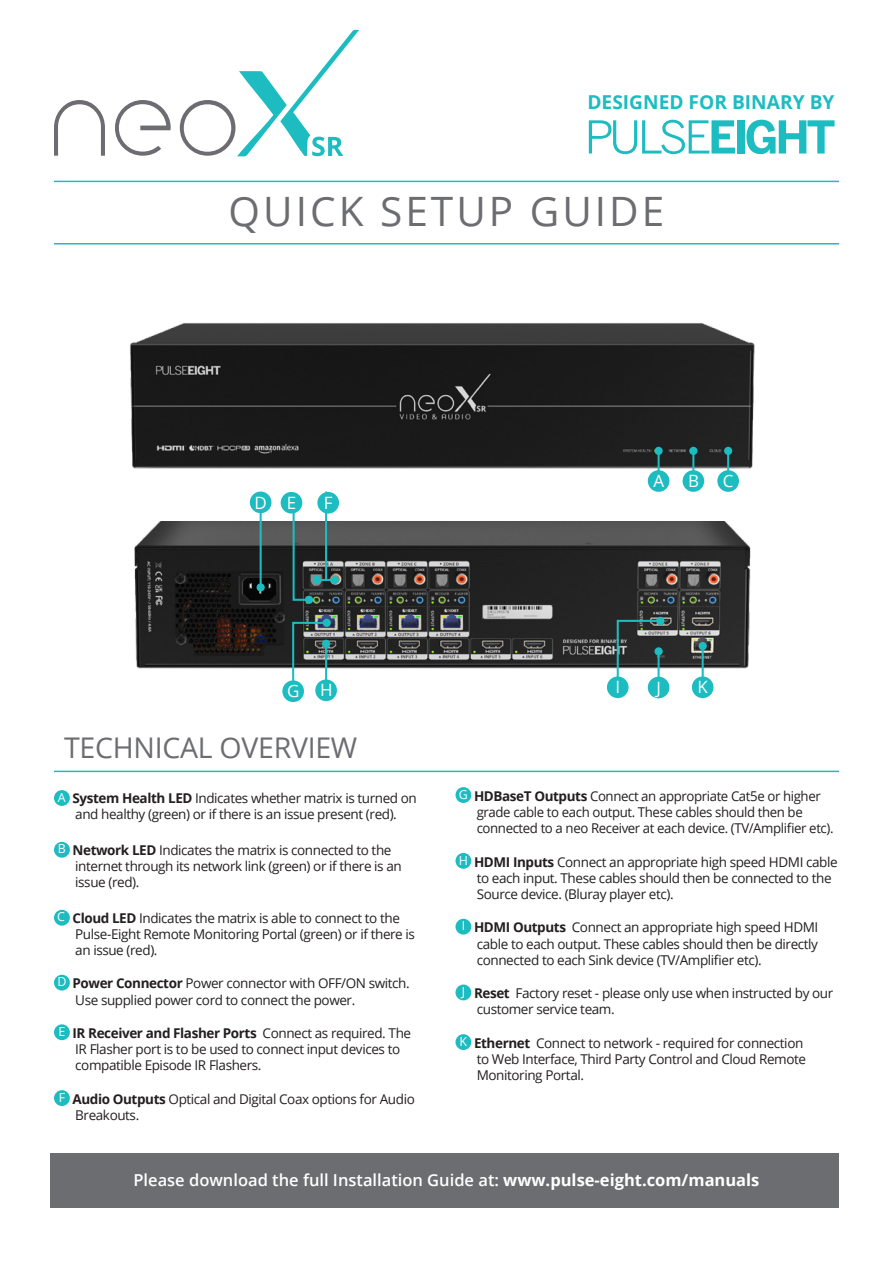
<style>
.page{position:relative;width:893px;height:1263px;background:#fff}
.page>*{position:absolute;margin:0;border:0;box-sizing:border-box;transform-origin:0 0}
.t1{font:40.5px "Open Sans";letter-spacing:.075em;color:#6c6d70}
.t2{font:28.5px "Open Sans";letter-spacing:-.01em;color:#6c6d70}
.t3{font:700 19.2px "Open Sans";color:#1cbcc1}
.t4{font:16.95px "Open Sans";color:#fff}
.t5{font:600 16.5px "Open Sans";color:#fff}
.t6{font:13.5px/16.2px "Open Sans";letter-spacing:-.03em;color:#231f20}
.t7{font:12.45px "Open Sans";color:#fff}
.s1{font-weight:700}
</style>
<div class="page">
<img style="left:130px;top:323px;width:625px;height:155px">
<img style="left:134px;top:521px;width:617px;height:154px">
<hr style="left:54px;top:771px;width:785px;height:1px;background:#1cbcc1">
<hr style="left:54px;top:243px;width:785px;height:1px;background:#1cbcc1">
<hr style="left:54px;top:181px;width:785px;height:1px;background:#1cbcc1">
<div style="left:54px;top:790px;width:16px;height:16px;background:#1cbcc1;border-radius:50%"></div>
<div style="left:54px;top:842px;width:16px;height:16px;background:#1cbcc1;border-radius:50%"></div>
<div style="left:54px;top:910px;width:16px;height:16px;background:#1cbcc1;border-radius:50%"></div>
<div style="left:54px;top:975px;width:16px;height:15px;background:#1cbcc1;border-radius:50%"></div>
<div style="left:54px;top:1024px;width:16px;height:16px;background:#1cbcc1;border-radius:50%"></div>
<div style="left:54px;top:1090px;width:16px;height:16px;background:#1cbcc1;border-radius:50%"></div>
<div style="left:455px;top:787px;width:16px;height:16px;background:#1cbcc1;border-radius:50%"></div>
<div style="left:455px;top:853px;width:16px;height:16px;background:#1cbcc1;border-radius:50%"></div>
<div style="left:455px;top:919px;width:16px;height:15px;background:#1cbcc1;border-radius:50%"></div>
<div style="left:455px;top:984px;width:16px;height:16px;background:#1cbcc1;border-radius:50%"></div>
<div style="left:455px;top:1034px;width:16px;height:16px;background:#1cbcc1;border-radius:50%"></div>
<hr style="left:692px;top:451px;width:2px;height:31px;background:#1cbcc1">
<div style="left:689px;top:447px;width:8px;height:8px;background:#1cbcc1;border-radius:50%"></div>
<div style="left:683px;top:470px;width:21px;height:22px;background:#1cbcc1;border-radius:50%"></div>
<hr style="left:727px;top:451px;width:2px;height:31px;background:#1cbcc1">
<div style="left:724px;top:447px;width:8px;height:8px;background:#1cbcc1;border-radius:50%"></div>
<div style="left:717px;top:470px;width:22px;height:22px;background:#1cbcc1;border-radius:50%"></div>
<hr style="left:658px;top:451px;width:2px;height:31px;background:#1cbcc1">
<div style="left:654px;top:447px;width:9px;height:8px;background:#1cbcc1;border-radius:50%"></div>
<div style="left:648px;top:470px;width:21px;height:22px;background:#1cbcc1;border-radius:50%"></div>
<div style="left:331px;top:576px;width:8px;height:8px;background:#1cbcc1;border-radius:50%"></div>
<svg style="left:317px;top:491px;width:20px;height:91px"></svg>
<div style="left:313px;top:576px;width:8px;height:8px;background:#1cbcc1;border-radius:50%"></div>
<hr style="left:260px;top:508px;width:2px;height:79px;background:#1cbcc1">
<div style="left:257px;top:583px;width:8px;height:8px;background:#1cbcc1;border-radius:50%"></div>
<svg style="left:291px;top:621px;width:38px;height:73px"></svg>
<div style="left:323px;top:619px;width:8px;height:8px;background:#1cbcc1;border-radius:50%"></div>
<svg style="left:616px;top:619px;width:46px;height:80px"></svg>
<div style="left:656px;top:617px;width:8px;height:8px;background:#1cbcc1;border-radius:50%"></div>
<div style="left:281px;top:492px;width:21px;height:21px;background:#1cbcc1;border-radius:50%"></div>
<div style="left:250px;top:491px;width:21px;height:22px;background:#1cbcc1;border-radius:50%"></div>
<div style="left:315px;top:679px;width:22px;height:22px;background:#1cbcc1;border-radius:50%"></div>
<div style="left:282px;top:680px;width:22px;height:22px;background:#1cbcc1;border-radius:50%"></div>
<div style="left:648px;top:677px;width:21px;height:21px;background:#1cbcc1;border-radius:50%"></div>
<div style="left:607px;top:676px;width:22px;height:22px;background:#1cbcc1;border-radius:50%"></div>
<svg style="left:292px;top:507px;width:19px;height:95px;background:#4b6162"></svg>
<div style="left:305px;top:596px;width:8px;height:8px;background:#1cbcc1;border-radius:50%"></div>
<div style="left:317px;top:492px;width:22px;height:22px;background:#1cbcc1;border-radius:50%"></div>
<hr style="left:702px;top:646px;width:2px;height:43px;background:#1cbcc1">
<div style="left:699px;top:642px;width:8px;height:8px;background:#1cbcc1;border-radius:50%"></div>
<div style="left:692px;top:676px;width:21px;height:22px;background:#1cbcc1;border-radius:50%"></div>
<svg style="left:589px;top:120px;width:146px;height:34px"></svg>
<div style="left:737px;top:120px;width:7px;height:34px;background:#1cbcc1"></div>
<svg style="left:746px;top:120px;width:88px;height:34px"></svg>
<div style="left:51px;top:1153px;width:788px;height:54px;background:#6c6d70"></div>
<svg style="left:115px;top:100px;width:56px;height:56px"></svg>
<svg style="left:54px;top:100px;width:51px;height:56px"></svg>
<svg style="left:180px;top:30px;width:179px;height:126px"></svg>
<p class="t3" style="left:587px;top:89px;width:249px">DESIGNED FOR BINARY BY</p>
<p class="t1" style="left:229px;top:184px;width:437px">QUICK SETUP GUIDE</p>
<p class="t4" style="left:255px;top:491px;width:14px">D</p>
<p class="t4" style="left:287px;top:491px;width:11px">E</p>
<p class="t4" style="left:324px;top:491px;width:10px">F</p>
<p class="t4" style="left:653px;top:469px;width:12px">A</p>
<p class="t4" style="left:688px;top:469px;width:13px">B</p>
<p class="t4" style="left:723px;top:469px;width:12px">C</p>
<p class="t4" style="left:287px;top:680px;width:14px">G</p>
<p class="t4" style="left:320px;top:679px;width:14px">H</p>
<p class="t4" style="left:615px;top:676px;width:6px">I</p>
<p class="t4" style="left:656px;top:676px;width:6px">J</p>
<p class="t4" style="left:698px;top:676px;width:12px">K</p>
<p class="t2" style="left:64px;top:728px;width:295px">TECHNICAL OVERVIEW</p>
<p class="t7" style="left:58px;top:789px;width:9px">A</p>
<p class="t6" style="left:73px;top:789px;width:346px"><span class="s1">System Health LED</span> Indicates whether matrix is turned on and healthy (green) or if there is an issue present (red).</p>
<p class="t7" style="left:58px;top:840px;width:10px">B</p>
<p class="t6" style="left:73px;top:841px;width:331px"><span class="s1">Network LED</span> Indicates the matrix is connected to the internet through its network link (green) or if there is an issue (red).</p>
<p class="t7" style="left:57px;top:908px;width:9px">C</p>
<p class="t6" style="left:73px;top:909px;width:344px"><span class="s1">Cloud LED</span> Indicates the matrix is able to connect to the<br>Pulse-Eight Remote Monitoring Portal (green) or if there is an issue (red).</p>
<p class="t7" style="left:57px;top:973px;width:11px">D</p>
<p class="t6" style="left:73px;top:975px;width:339px"><span class="s1">Power Connector</span> Power connector with OFF/ON switch.<br>Use supplied power cord to connect the power.</p>
<p class="t7" style="left:58px;top:1023px;width:8px">E</p>
<p class="t6" style="left:73px;top:1025px;width:340px"><span class="s1">IR Receiver and Flasher Ports</span> Connect as required. The<br>IR Flasher port is to be used to connect input devices to compatible Episode IR Flashers.</p>
<p class="t7" style="left:59px;top:1089px;width:8px">F</p>
<p class="t6" style="left:73px;top:1090px;width:344px"><span class="s1">Audio Outputs</span> Optical and Digital Coax options for Audio<br>Breakouts.</p>
<p class="t7" style="left:459px;top:786px;width:11px">G</p>
<p class="t6" style="left:474px;top:787px;width:361px"><span class="s1">HDBaseT Outputs</span> Connect an appropriate Cat5e or higher grade cable to each output. These cables should then be connected to a neo Receiver at each device. (TV/Amplifier etc).</p>
<p class="t7" style="left:459px;top:851px;width:11px">H</p>
<p class="t6" style="left:474px;top:853px;width:365px"><span class="s1">HDMI Inputs</span> Connect an appropriate high speed HDMI cable to each input. These cables should then be connected to the<br>Source device. (Bluray player etc).</p>
<p class="t7" style="left:462px;top:917px;width:5px">I</p>
<p class="t6" style="left:474px;top:919px;width:346px;text-align:justify"><span class="s1">HDMI Outputs</span> Connect an appropriate high speed HDMI cable to each output. These cables should then be directly connected to each Sink device (TV/Amplifier etc).</p>
<p class="t7" style="left:462px;top:983px;width:5px">J</p>
<p class="t6" style="left:474px;top:985px;width:361px"><span class="s1">Reset</span> Factory reset - please only use when instructed by our customer service team.</p>
<p class="t7" style="left:460px;top:1033px;width:9px">K</p>
<p class="t6" style="left:474px;top:1034px;width:334px"><span class="s1">Ethernet</span> Connect to network - required for connection to Web Interface, Third Party Control and Cloud Remote<br>Monitoring Portal.</p>
<p class="t5" style="left:133px;top:1169px;width:628px">Please download the full Installation Guide at: <span class="s1">www.pulse-eight.com/manuals</span></p>
</div>
